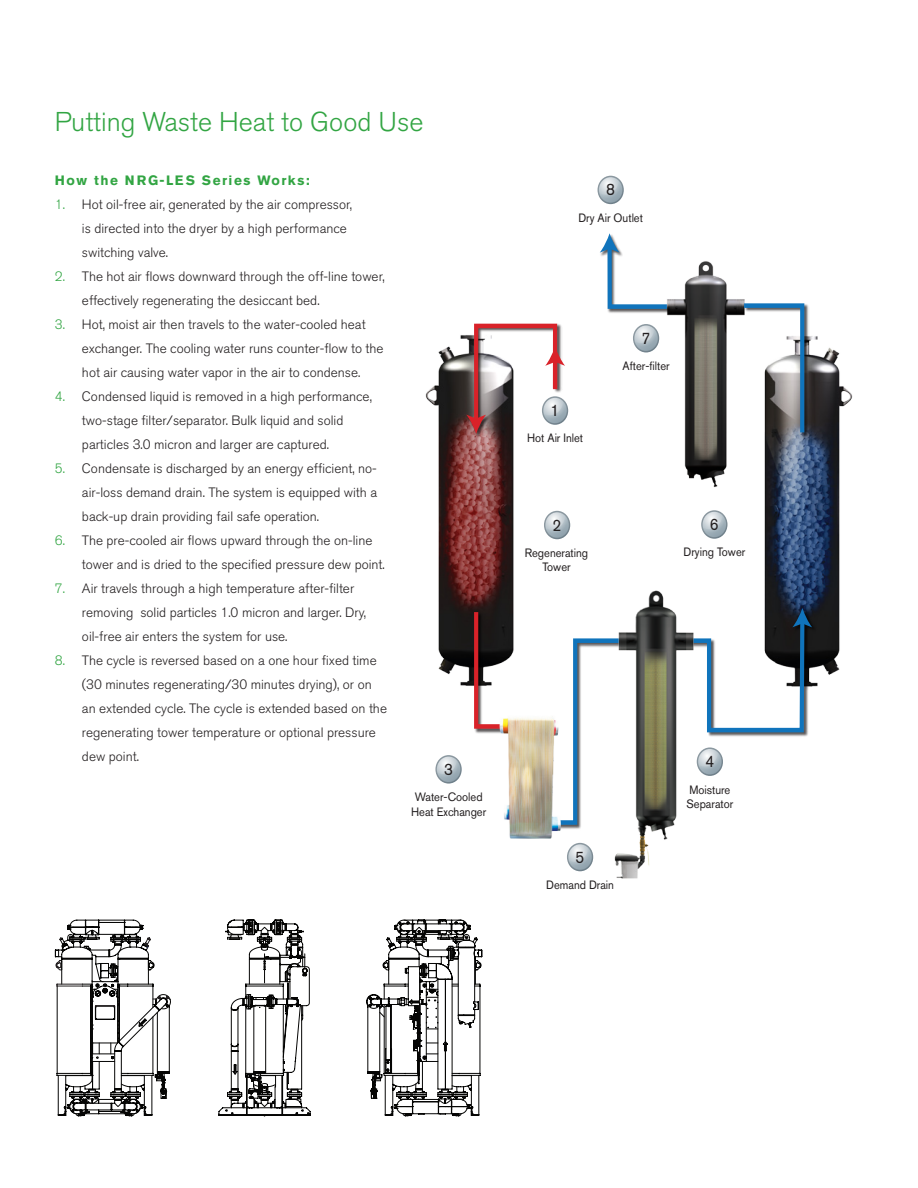
<style>
.page{position:relative;width:918px;height:1188px;background:#fff}
.page>*{position:absolute;margin:0;border:0;box-sizing:border-box;transform-origin:0 0}
.Body_Copy_Headline{font:300 27px "Akzidenz Grotesk BE";color:#32a543}
.t1{font:16.5px "Akzidenz Grotesk BE";color:#231f20;scale:.92 1}
.How_it_Works{font:300 13.5px/24px "Akzidenz Grotesk BE";color:#231f20}
.Body_Copy_Headline-2{font:700 13.5px "Akzidenz Grotesk BE";letter-spacing:.11em;color:#32a543}
.t2{font:12px/14.4px "Akzidenz Grotesk BE";color:#231f20;text-align:center;scale:.92 1}
.s1{color:#32a543}
</style>
<div class="page">
<img style="left:425px;top:335px;width:89px;height:351px">
<img style="left:764px;top:336px;width:89px;height:351px">
<img style="left:659px;top:261px;width:86px;height:227px">
<img style="left:465px;top:335px;width:49px;height:105px">
<svg style="left:472px;top:608px;width:42px;height:123px"></svg>
<img style="left:608px;top:261px;width:64px;height:54px">
<svg style="left:600px;top:233px;width:71px;height:78px"></svg>
<img style="left:743px;top:304px;width:66px;height:134px">
<svg style="left:740px;top:301px;width:66px;height:136px"></svg>
<img style="left:573px;top:607px;width:244px;height:222px">
<svg style="left:573px;top:617px;width:234px;height:210px"></svg>
<svg style="left:792px;top:608px;width:20px;height:19px"></svg>
<img style="left:487px;top:705px;width:86px;height:134px">
<img style="left:599px;top:590px;width:107px;height:289px">
<svg style="left:466px;top:323px;width:102px;height:111px"></svg>
<svg style="left:598px;top:176px;width:26px;height:28px"></svg>
<svg style="left:544px;top:511px;width:26px;height:28px"></svg>
<svg style="left:701px;top:510px;width:26px;height:29px"></svg>
<svg style="left:435px;top:755px;width:27px;height:29px"></svg>
<svg style="left:697px;top:747px;width:26px;height:29px"></svg>
<svg style="left:567px;top:843px;width:26px;height:28px"></svg>
<svg style="left:633px;top:324px;width:26px;height:28px"></svg>
<svg style="left:55px;top:920px;width:427px;height:196px"></svg>
<p class="Body_Copy_Headline" style="left:55px;top:106px;width:370px">Putting Waste Heat to Good Use</p>
<p class="Body_Copy_Headline-2" style="left:55px;top:173px;width:256px">How the NRG-LES Series Works:</p>
<p class="How_it_Works" style="left:82px;top:193px;width:272px;text-indent:-27px"><span class="s1">1.</span> Hot oil-free air, generated by the air compressor, is directed into the dryer by a high performance switching valve.</p>
<p class="How_it_Works" style="left:82px;top:265px;width:304px;text-indent:-27px"><span class="s1">2.</span> The hot air flows downward through the off-line tower, effectively regenerating the desiccant bed.</p>
<p class="How_it_Works" style="left:82px;top:313px;width:303px;text-indent:-27px"><span class="s1">3.</span> Hot, moist air then travels to the water-cooled heat exchanger. The cooling water runs counter-flow to the hot air causing water vapor in the air to condense.</p>
<p class="How_it_Works" style="left:82px;top:385px;width:291px;text-indent:-27px"><span class="s1">4.</span> Condensed liquid is removed in a high performance, two-stage filter/separator. Bulk liquid and solid particles 3.0 micron and larger are captured.</p>
<p class="How_it_Works" style="left:82px;top:457px;width:297px;text-align:justify;text-indent:-27px"><span class="s1">5.</span> Condensate is discharged by an energy efficient, no&shy;air-loss demand drain. The system is equipped with a back-up drain providing fail safe operation.</p>
<p class="How_it_Works" style="left:82px;top:529px;width:304px;text-indent:-27px"><span class="s1">6.</span> The pre-cooled air flows upward through the on-line tower and is dried to the specified pressure dew point.</p>
<p class="How_it_Works" style="left:82px;top:577px;width:286px;text-indent:-27px"><span class="s1">7.</span> Air travels through a high temperature after-filter removing solid particles 1.0 micron and larger. Dry, oil-free air enters the system for use.</p>
<p class="How_it_Works" style="left:82px;top:649px;width:307px;text-indent:-27px"><span class="s1">8.</span> The cycle is reversed based on a one hour fixed time (30 minutes regenerating/30 minutes drying), or on an extended cycle. The cycle is extended based on the regenerating tower temperature or optional pressure dew point.</p>
<p class="t1" style="left:444px;top:760px;width:11px">3</p>
<p class="t2" style="left:411px;top:790px;width:83px">Water-Cooled<br>Heat Exchanger</p>
<p class="t1" style="left:606px;top:180px;width:11px">8</p>
<p class="t2" style="left:578px;top:210px;width:72px">Dry Air Outlet</p>
<p class="t1" style="left:551px;top:400px;width:11px">1</p>
<p class="t2" style="left:527px;top:431px;width:62px">Hot Air Inlet</p>
<p class="t1" style="left:553px;top:515px;width:11px">2</p>
<p class="t2" style="left:525px;top:545px;width:70px">Regenerating<br>Tower</p>
<p class="t1" style="left:642px;top:328px;width:11px">7</p>
<p class="t2" style="left:623px;top:359px;width:53px">After-filter</p>
<p class="t1" style="left:710px;top:514px;width:11px">6</p>
<p class="t2" style="left:683px;top:545px;width:69px">Drying Tower</p>
<p class="t1" style="left:576px;top:847px;width:11px">5</p>
<p class="t2" style="left:546px;top:877px;width:75px">Demand Drain</p>
<p class="t1" style="left:705px;top:752px;width:11px">4</p>
<p class="t2" style="left:687px;top:782px;width:52px;text-align:left">Moisture<br>Separator</p>
</div>
